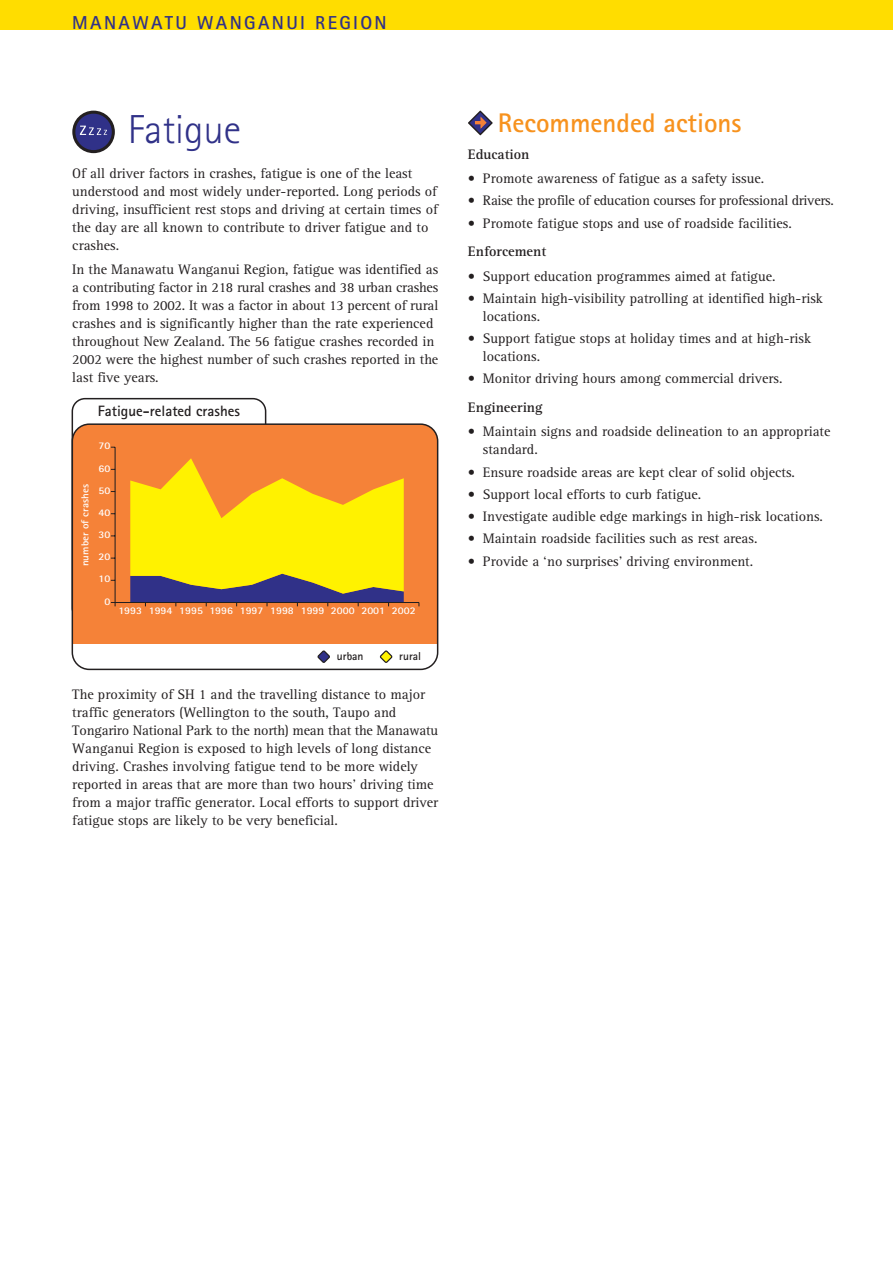
<style>
.page{position:relative;width:893px;height:1263px;background:#fff}
.page>*{position:absolute;margin:0;border:0;box-sizing:border-box;transform-origin:0 0}
.t1{font:40.5px "Rotis Sans Serif Light NZT";color:#303188}
.t2{font:27px "Rotis Sans Serif Bold NZT";color:#f7921e}
.t3{font:18.75px "Rotis Sans Serif Bold NZT";letter-spacing:.125em;color:#303188}
.t4{font:15px "Rotis Sans Serif Bold NZT";color:#231f20}
.t5{font:14.25px/18px "Rotis Serif NZT";color:#231f20}
.t6{font:14.25px "Rotis Serif NZT";letter-spacing:-.02em;color:#231f20}
.t7{font:14.25px "Rotis Serif Bold NZT";color:#231f20}
.t8{font:11.55px "Rotis Sans Serif Bold NZT";color:#231f20}
.t9{font:10.2px "Rotis Sans Serif Bold NZT";color:#fff;scale:1.09 1}
</style>
<div class="page">
<div style="left:0;top:0;width:892px;height:30px;background:#fd0"></div>
<div style="left:72px;top:424px;width:365px;height:245px;background:#f58238;border-radius:17px"></div>
<div style="left:72px;top:644px;width:365px;height:25px;background:#fff"></div>
<div style="left:72px;top:423px;width:366px;height:247px;border:2px solid #231f20;border-radius:17px"></div>
<svg style="left:317px;top:650px;width:13px;height:13px"></svg>
<svg style="left:379px;top:650px;width:14px;height:13px"></svg>
<hr style="left:115px;top:447px;width:1px;height:155px;background:#231f20">
<svg style="left:130px;top:458px;width:274px;height:148px"></svg>
<svg style="left:468px;top:111px;width:24px;height:24px"></svg>
<svg style="left:470px;top:112px;width:21px;height:21px"></svg>
<svg style="left:475px;top:116px;width:12px;height:14px"></svg>
<svg style="left:72px;top:111px;width:43px;height:42px"></svg>
<div style="left:75px;top:114px;width:37px;height:36px;background:#303188;border-radius:50%"></div>
<svg style="left:80px;top:126px;width:27px;height:9px"></svg>
<hr style="left:115px;top:602px;width:304px;height:1px;background:#231f20">
<h3 class="t3" style="left:72px;top:16px;width:316px">MANAWATU WANGANUI REGION</h3>
<h1 class="t1" style="left:128px;top:114px;width:115px">Fatigue</h1>
<p class="t5" style="left:72px;top:165px;width:367px">Of all driver factors in crashes, fatigue is one of the least understood and most widely under-reported. Long periods of driving, insufficient rest stops and driving at certain times of the day are all known to contribute to driver fatigue and to crashes.</p>
<p class="t5" style="left:72px;top:262px;width:367px">In the Manawatu Wanganui Region, fatigue was identified as a contributing factor in 218 rural crashes and 38 urban crashes from 1998 to 2002. It was a factor in about 13 percent of rural crashes and is significantly higher than the rate experienced throughout New Zealand. The 56 fatigue crashes recorded in 2002 were the highest number of such crashes reported in the last five years.</p>
<p class="t4" style="left:98px;top:405px;width:144px">Fatigue-related crashes</p>
<p class="t9" style="left:98px;top:442px;width:12px">70</p>
<p class="t9" style="left:81px;top:566px;width:77px;rotate:-90deg">number of crashes</p>
<p class="t9" style="left:98px;top:464px;width:12px">60</p>
<p class="t9" style="left:98px;top:486px;width:12px">50</p>
<p class="t9" style="left:98px;top:509px;width:12px">40</p>
<p class="t9" style="left:98px;top:531px;width:12px">30</p>
<p class="t9" style="left:98px;top:553px;width:12px">20</p>
<p class="t9" style="left:98px;top:575px;width:12px">10</p>
<p class="t9" style="left:104px;top:597px;width:7px">0</p>
<p class="t9" style="left:118px;top:607px;width:274px">1993 1994 1995 1996 1997 1998 1999 2000 2001 2002</p>
<p class="t8" style="left:337px;top:651px;width:28px">urban</p>
<p class="t8" style="left:399px;top:651px;width:23px">rural</p>
<p class="t5" style="left:72px;top:687px;width:367px">The proximity of SH 1 and the travelling distance to major traffic generators (Wellington to the south, Taupo and Tongariro National Park to the north) mean that the Manawatu Wanganui Region is exposed to high levels of long distance driving. Crashes involving fatigue tend to be more widely reported in areas that are more than two hours’ driving time from a major traffic generator. Local efforts to support driver fatigue stops are likely to be very beneficial.</p>
<h2 class="t2" style="left:498px;top:113px;width:245px">Recommended actions</h2>
<p class="t7" style="left:468px;top:148px;width:63px">Education</p>
<p class="t5" style="left:468px;top:171px;width:297px">• Promote awareness of fatigue as a safety issue.</p>
<p class="t6" style="left:468px;top:195px;width:367px">• Raise the profile of education courses for professional drivers.</p>
<p class="t5" style="left:468px;top:215px;width:325px">• Promote fatigue stops and use of roadside facilities.</p>
<p class="t7" style="left:468px;top:246px;width:80px">Enforcement</p>
<p class="t5" style="left:468px;top:268px;width:309px">• Support education programmes aimed at fatigue.</p>
<p class="t5" style="left:483px;top:290px;width:341px;text-indent:-15px">• Maintain high-visibility patrolling at identified high-risk locations.</p>
<p class="t5" style="left:483px;top:331px;width:330px;text-indent:-15px">• Support fatigue stops at holiday times and at high-risk locations.</p>
<p class="t5" style="left:468px;top:371px;width:316px">• Monitor driving hours among commercial drivers.</p>
<p class="t7" style="left:468px;top:402px;width:76px">Engineering</p>
<p class="t5" style="left:483px;top:424px;width:349px;text-indent:-15px">• Maintain signs and roadside delineation to an appropriate standard.</p>
<p class="t5" style="left:468px;top:464px;width:328px">• Ensure roadside areas are kept clear of solid objects.</p>
<p class="t5" style="left:468px;top:486px;width:235px">• Support local efforts to curb fatigue.</p>
<p class="t5" style="left:468px;top:509px;width:356px">• Investigate audible edge markings in high-risk locations.</p>
<p class="t5" style="left:468px;top:531px;width:291px">• Maintain roadside facilities such as rest areas.</p>
<p class="t5" style="left:468px;top:553px;width:287px">• Provide a ‘no surprises' driving environment.</p>
</div>
